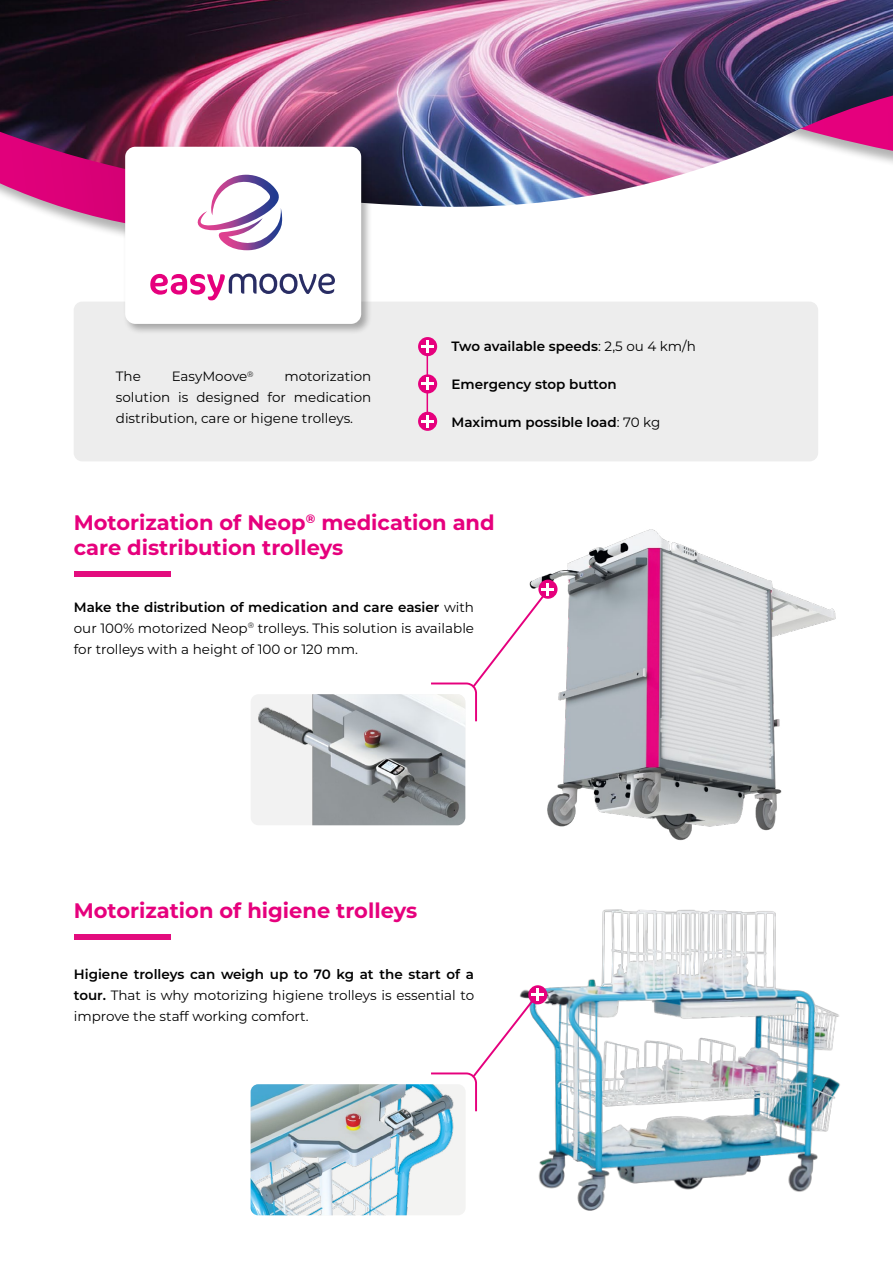
<style>
.page{position:relative;width:893px;height:1263px;background:#fff}
.page>*{position:absolute;margin:0;border:0;box-sizing:border-box;transform-origin:0 0}
.t1{font:700 21px/25.5px "Montserrat";color:#e6007d}
.t2{font:13.5px/21px "Montserrat";color:#000;text-align:justify}
.t3{font:600 13.5px "Montserrat";color:#000}
.s1{font-weight:400}
.s2{font-weight:600}
</style>
<div class="page">
<svg style="left:45px;top:212px;width:78px;height:23px"></svg>
<img style="left:0;top:0;width:893px;height:212px">
<img style="left:529px;top:529px;width:307px;height:312px">
<img style="left:253px;top:694px;width:212px;height:131px">
<img style="left:538px;top:909px;width:302px;height:302px">
<img style="left:251px;top:1084px;width:214px;height:131px">
<div style="left:74px;top:571px;width:97px;height:5px;background:#e30c7e"></div>
<div style="left:74px;top:934px;width:97px;height:5px;background:#e30c7e"></div>
<div style="left:74px;top:302px;width:744px;height:159px;background:#ededed;border-radius:9px"></div>
<hr style="left:427px;top:338px;width:1px;height:79px;background:#e6007d">
<svg style="left:418px;top:337px;width:19px;height:19px"></svg>
<svg style="left:421px;top:340px;width:13px;height:13px"></svg>
<svg style="left:418px;top:374px;width:19px;height:19px"></svg>
<svg style="left:421px;top:378px;width:13px;height:12px"></svg>
<svg style="left:418px;top:412px;width:19px;height:19px"></svg>
<svg style="left:421px;top:415px;width:13px;height:13px"></svg>
<div style="left:123px;top:144px;width:249px;height:191px;background:#000;opacity:.3"></div>
<div style="left:125px;top:147px;width:236px;height:177px;background:#fff;border-radius:10px"></div>
<svg style="left:150px;top:274px;width:185px;height:27px"></svg>
<svg style="left:197px;top:175px;width:85px;height:75px"></svg>
<div style="left:538px;top:580px;width:19px;height:19px;background:#e6007d;border-radius:50%"></div>
<svg style="left:429px;top:583px;width:125px;height:140px"></svg>
<svg style="left:528px;top:985px;width:19px;height:19px"></svg>
<svg style="left:429px;top:988px;width:115px;height:125px"></svg>
<p class="t2" style="left:116px;top:365px;width:27px">The</p>
<p class="t2" style="left:172px;top:365px;width:83px">EasyMoove<sup>®</sup></p>
<p class="t2" style="left:116px;top:365px;width:257px;text-indent:169px">motorization solution is designed for medication distribution, care or higene trolleys.</p>
<p class="t3" style="left:451px;top:337px;width:246px">Two available speeds<span class="s1">: 2,5 ou 4 km/h</span></p>
<p class="t3" style="left:451px;top:375px;width:167px">Emergency stop button</p>
<p class="t3" style="left:451px;top:413px;width:210px">Maximum possible load<span class="s1">: 70 kg</span></p>
<h1 class="t1" style="left:74px;top:508px;width:422px">Motorization of Neop<sup>®</sup> medication and care distribution trolleys</h1>
<p class="t2" style="left:74px;top:596px;width:402px"><span class="s2">Make the distribution of medication and care easier</span> with our 100% motorized Neop<sup>®</sup> trolleys. This solution is available for trolleys with a height of 100 or 120 mm.</p>
<h1 class="t1" style="left:74px;top:897px;width:345px">Motorization of higiene trolleys</h1>
<p class="t2" style="left:74px;top:963px;width:402px"><span class="s2">Higiene trolleys can weigh up to 70 kg at the start of a tour.</span> That is why motorizing higiene trolleys is essential to improve the staff working comfort.</p>
</div>
